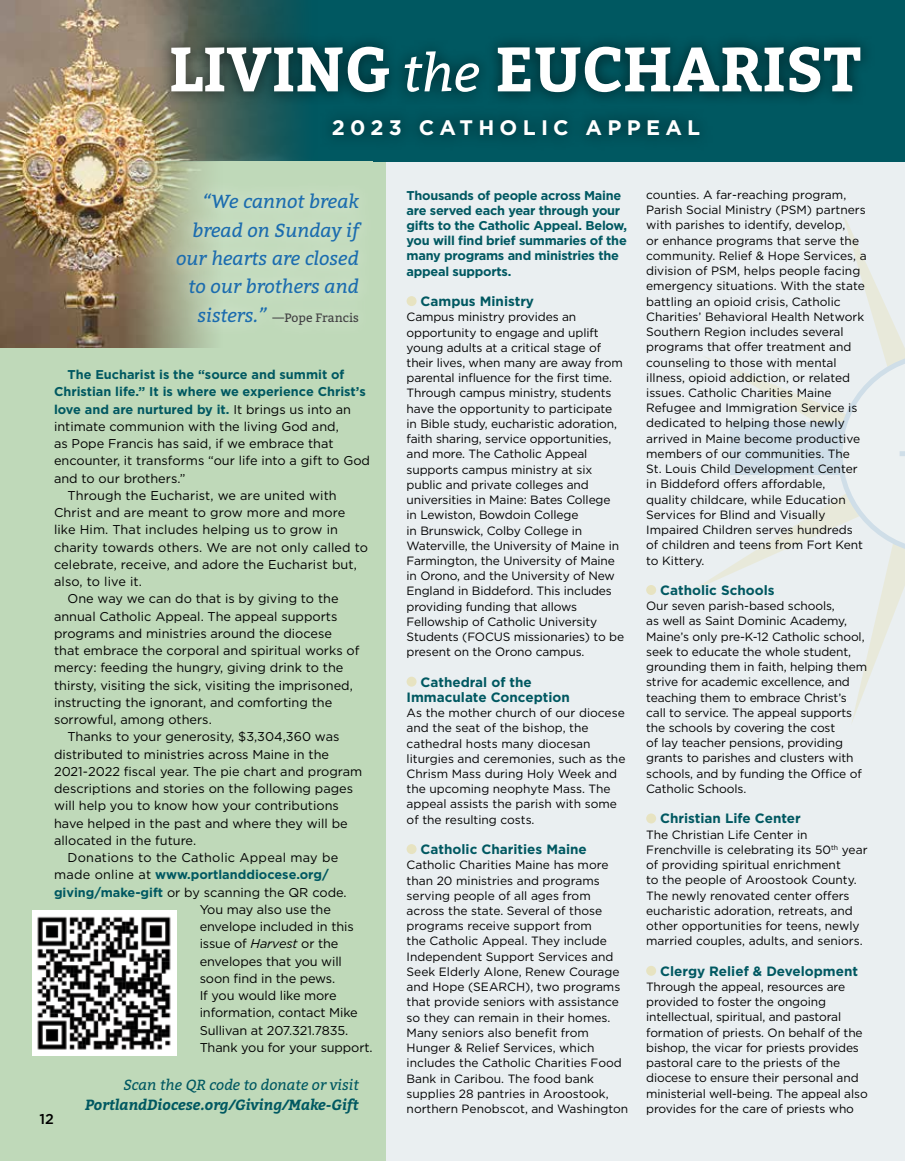
<style>
.page{position:relative;width:905px;height:1161px;background:#fff}
.page>*{position:absolute;margin:0;border:0;box-sizing:border-box;transform-origin:0 0}
.t1{font:700 62.4px "Bitter";color:#fff}
.t2{font:700 21px "Gotham";letter-spacing:.25em;color:#fff}
.t3{font:italic 18.9px/28.3px "Bitter";color:#1b6cae;text-align:right}
.t4{font:italic 700 14.7px "Bitter";color:#005861}
.t5{font:italic 14.7px "Bitter";color:#005861}
.t6{font:500 14.25px "Gotham";color:#000}
.t7{font:700 13.5px/15.3px "Gotham";color:#005861}
.t8{font:12.75px "Gotham";color:#000}
.t9{font:700 12.75px/15.1px "Gotham";letter-spacing:-.02em;color:#005861}
.t10{font:700 12.75px "Gotham";color:#005861}
.t11{font:12.75px "Gotham";letter-spacing:.02em;color:#000}
.t12{font:12.15px "Bitter";color:#414042}
.t13{font:12px/15.3px "Gotham";letter-spacing:-.01em;color:#000}
.s1{font-weight:400;font-style:italic;font-size:52.05px}
.s2{font-style:italic;font-size:18.9px;color:#1b6cae}
.s3{font-weight:400;color:#000}
.s4{font-weight:700;color:#005861}
.s5{font-style:italic}
</style>
<div class="page">
<div style="left:0;top:161px;width:904px;height:1000px;background:#bfd9b9"></div>
<div style="left:386px;top:161px;width:518px;height:1000px;background:#eaeff1"></div>
<hr style="left:904px;top:406px;width:1px;height:95px;background:#1b6cae">
<svg style="left:692px;top:209px;width:212px;height:513px"></svg>
<div style="left:0;top:0;width:904px;height:161px;background:#005861"></div>
<img style="left:0;top:0;width:299px;height:347px">
<img style="left:118px;top:161px;width:181px;height:187px">
<img style="left:32px;top:911px;width:144px;height:145px">
<svg style="left:406px;top:296px;width:10px;height:10px"></svg>
<svg style="left:406px;top:677px;width:10px;height:10px"></svg>
<svg style="left:406px;top:844px;width:10px;height:10px"></svg>
<svg style="left:646px;top:585px;width:10px;height:10px"></svg>
<div style="left:646px;top:814px;width:10px;height:9px;background:#e7e3c1;border-radius:50%"></div>
<div style="left:646px;top:966px;width:10px;height:10px;background:#e7e3c1;border-radius:50%"></div>
<div style="left:161px;top:179px;width:215px;height:160px;background:#fff;opacity:.75"></div>
<div style="left:319px;top:105px;width:394px;height:45px;background:#00535b"></div>
<div style="left:157px;top:33px;width:717px;height:74px;background:#000;opacity:.64"></div>
<h1 class="t1" style="left:169px;top:32px;width:693px">LIVING <span class="s1">the</span> EUCHARIST</h1>
<h2 class="t2" style="left:332px;top:114px;width:370px">2023 CATHOLIC APPEAL</h2>
<h3 class="t3" style="left:176px;top:188px;width:184px">“We cannot break bread on Sunday if our hearts are closed to our brothers and</h3>
<p class="t12" style="left:198px;top:310px;width:163px"><span class="s2">sisters.”</span> —Pope Francis</p>
<p class="t10" style="left:68px;top:366px;width:278px">The Eucharist is the “source and summit of</p>
<p class="t10" style="left:54px;top:383px;width:313px">Christian life.” It is where we experience Christ’s</p>
<p class="t10" style="left:54px;top:401px;width:298px">love and are nurtured by it. <span class="s3">It brings us into an</span></p>
<p class="t8" style="left:54px;top:418px;width:286px">intimate communion with the living God and,</p>
<p class="t8" style="left:54px;top:435px;width:281px">as Pope Francis has said, if we embrace that</p>
<p class="t8" style="left:54px;top:453px;width:317px">encounter, it transforms “our life into a gift to God</p>
<p class="t8" style="left:54px;top:470px;width:133px">and to our brothers.”</p>
<p class="t8" style="left:68px;top:487px;width:271px">Through the Eucharist, we are united with</p>
<p class="t8" style="left:54px;top:504px;width:293px">Christ and are meant to grow more and more</p>
<p class="t8" style="left:54px;top:522px;width:285px">like Him. That includes helping us to grow in</p>
<p class="t8" style="left:54px;top:539px;width:316px">charity towards others. We are not only called to</p>
<p class="t8" style="left:54px;top:556px;width:304px">celebrate, receive, and adore the Eucharist but,</p>
<p class="t8" style="left:54px;top:573px;width:89px">also, to live it.</p>
<p class="t8" style="left:68px;top:591px;width:272px">One way we can do that is by giving to the</p>
<p class="t8" style="left:54px;top:608px;width:285px">annual Catholic Appeal. The appeal supports</p>
<p class="t8" style="left:54px;top:625px;width:279px">programs and ministries around the diocese</p>
<p class="t8" style="left:54px;top:642px;width:307px">that embrace the corporal and spiritual works of</p>
<p class="t8" style="left:54px;top:660px;width:291px">mercy: feeding the hungry, giving drink to the</p>
<p class="t8" style="left:54px;top:677px;width:300px">thirsty, visiting the sick, visiting the imprisoned,</p>
<p class="t8" style="left:54px;top:694px;width:280px">instructing the ignorant, and comforting the</p>
<p class="t8" style="left:54px;top:711px;width:159px">sorrowful, among others.</p>
<p class="t8" style="left:68px;top:729px;width:273px">Thanks to your generosity, $3,304,360 was</p>
<p class="t8" style="left:54px;top:746px;width:276px">distributed to ministries across Maine in the</p>
<p class="t8" style="left:54px;top:763px;width:310px">2021-2022 fiscal year. The pie chart and program</p>
<p class="t8" style="left:54px;top:780px;width:300px">descriptions and stories on the following pages</p>
<p class="t8" style="left:54px;top:798px;width:286px">will help you to know how your contributions</p>
<p class="t8" style="left:54px;top:815px;width:295px">have helped in the past and where they will be</p>
<p class="t8" style="left:54px;top:832px;width:144px">allocated in the future.</p>
<p class="t11" style="left:68px;top:849px;width:272px">Donations to the Catholic Appeal may be</p>
<p class="t10" style="left:54px;top:866px;width:276px"><span class="s3">made online at</span> www.portlanddiocese.org/</p>
<p class="t8" style="left:54px;top:884px;width:294px"><span class="s4">giving/make-gift</span> or by scanning the QR code.</p>
<p class="t8" style="left:200px;top:901px;width:133px">You may also use the</p>
<p class="t8" style="left:200px;top:918px;width:155px">envelope included in this</p>
<p class="t8" style="left:200px;top:936px;width:140px">issue of <span class="s5">Harvest</span> or the</p>
<p class="t8" style="left:200px;top:953px;width:144px">envelopes that you will</p>
<p class="t8" style="left:200px;top:970px;width:137px">soon find in the pews.</p>
<p class="t8" style="left:200px;top:987px;width:138px">If you would like more</p>
<p class="t8" style="left:200px;top:1005px;width:159px">information, contact Mike</p>
<p class="t8" style="left:200px;top:1022px;width:150px">Sullivan at 207.321.7835.</p>
<p class="t8" style="left:200px;top:1039px;width:174px">Thank you for your support.</p>
<p class="t6" style="left:40px;top:1110px;width:16px">12</p>
<p class="t5" style="left:123px;top:1075px;width:237px">Scan the QR code to donate or visit</p>
<p class="t4" style="left:85px;top:1095px;width:275px">PortlandDiocese.org/Giving/Make-Gift</p>
<p class="t9" style="left:406px;top:187px;width:222px">Thousands of people across Maine are served each year through your gifts to the Catholic Appeal. Below, you will find brief summaries of the many programs and ministries the appeal supports.</p>
<p class="t7" style="left:420px;top:294px;width:115px">Campus Ministry</p>
<p class="t13" style="left:406px;top:309px;width:219px">Campus ministry provides an opportunity to engage and uplift young adults at a critical stage of their lives, when many are away from parental influence for the first time.<br>Through campus ministry, students have the opportunity to participate in Bible study, eucharistic adoration, faith sharing, service opportunities, and more. The Catholic Appeal supports campus ministry at six public and private colleges and universities in Maine: Bates College<br>in Lewiston, Bowdoin College<br>in Brunswick, Colby College in Waterville, the University of Maine in Farmington, the University of Maine in Orono, and the University of New England in Biddeford. This includes providing funding that allows Fellowship of Catholic University Students (FOCUS missionaries) to be present on the Orono campus.</p>
<p class="t7" style="left:406px;top:674px;width:165px;text-indent:14px">Cathedral of the<br>Immaculate Conception</p>
<p class="t13" style="left:406px;top:705px;width:220px">As the mother church of our diocese and the seat of the bishop, the cathedral hosts many diocesan liturgies and ceremonies, such as the<br>Chrism Mass during Holy Week and the upcoming neophyte Mass. The appeal assists the parish with some of the resulting costs.</p>
<p class="t7" style="left:420px;top:842px;width:168px">Catholic Charities Maine</p>
<p class="t13" style="left:406px;top:857px;width:223px">Catholic Charities Maine has more than 20 ministries and programs serving people of all ages from across the state. Several of those programs receive support from<br>the Catholic Appeal. They include Independent Support Services and Seek Elderly Alone, Renew Courage and Hope (SEARCH), two programs that provide seniors with assistance so they can remain in their homes.<br>Many seniors also benefit from Hunger &amp; Relief Services, which includes the Catholic Charities Food Bank in Caribou. The food bank supplies 28 pantries in Aroostook, northern Penobscot, and Washington</p>
<p class="t13" style="left:646px;top:187px;width:222px">counties. A far-reaching program, Parish Social Ministry (PSM) partners with parishes to identify, develop,<br>or enhance programs that serve the community. Relief &amp; Hope Services, a division of PSM, helps people facing emergency situations. With the state battling an opioid crisis, Catholic Charities’ Behavioral Health Network Southern Region includes several programs that offer treatment and counseling to those with mental illness, opioid addiction, or related issues. Catholic Charities Maine Refugee and Immigration Service is dedicated to helping those newly arrived in Maine become productive members of our communities. The St. Louis Child Development Center in Biddeford offers affordable, quality childcare, while Education Services for Blind and Visually Impaired Children serves hundreds of children and teens from Fort Kent to Kittery.</p>
<p class="t7" style="left:660px;top:582px;width:116px">Catholic Schools</p>
<p class="t13" style="left:646px;top:598px;width:222px">Our seven parish-based schools,<br>as well as Saint Dominic Academy, Maine’s only pre-K-12 Catholic school, seek to educate the whole student, grounding them in faith, helping them strive for academic excellence, and teaching them to embrace Christ’s call to service. The appeal supports the schools by covering the cost<br>of lay teacher pensions, providing grants to parishes and clusters with schools, and by funding the Office of Catholic Schools.</p>
<p class="t7" style="left:660px;top:811px;width:142px">Christian Life Center</p>
<p class="t13" style="left:646px;top:827px;width:223px">The Christian Life Center in Frenchville is celebrating its 50<sup>th</sup> year of providing spiritual enrichment<br>to the people of Aroostook County.<br>The newly renovated center offers eucharistic adoration, retreats, and other opportunities for teens, newly married couples, adults, and seniors.</p>
<p class="t7" style="left:660px;top:963px;width:199px">Clergy Relief &amp; Development</p>
<p class="t13" style="left:646px;top:979px;width:223px">Through the appeal, resources are provided to foster the ongoing intellectual, spiritual, and pastoral formation of priests. On behalf of the bishop, the vicar for priests provides pastoral care to the priests of the diocese to ensure their personal and ministerial well-being. The appeal also provides for the care of priests who</p>
</div>
